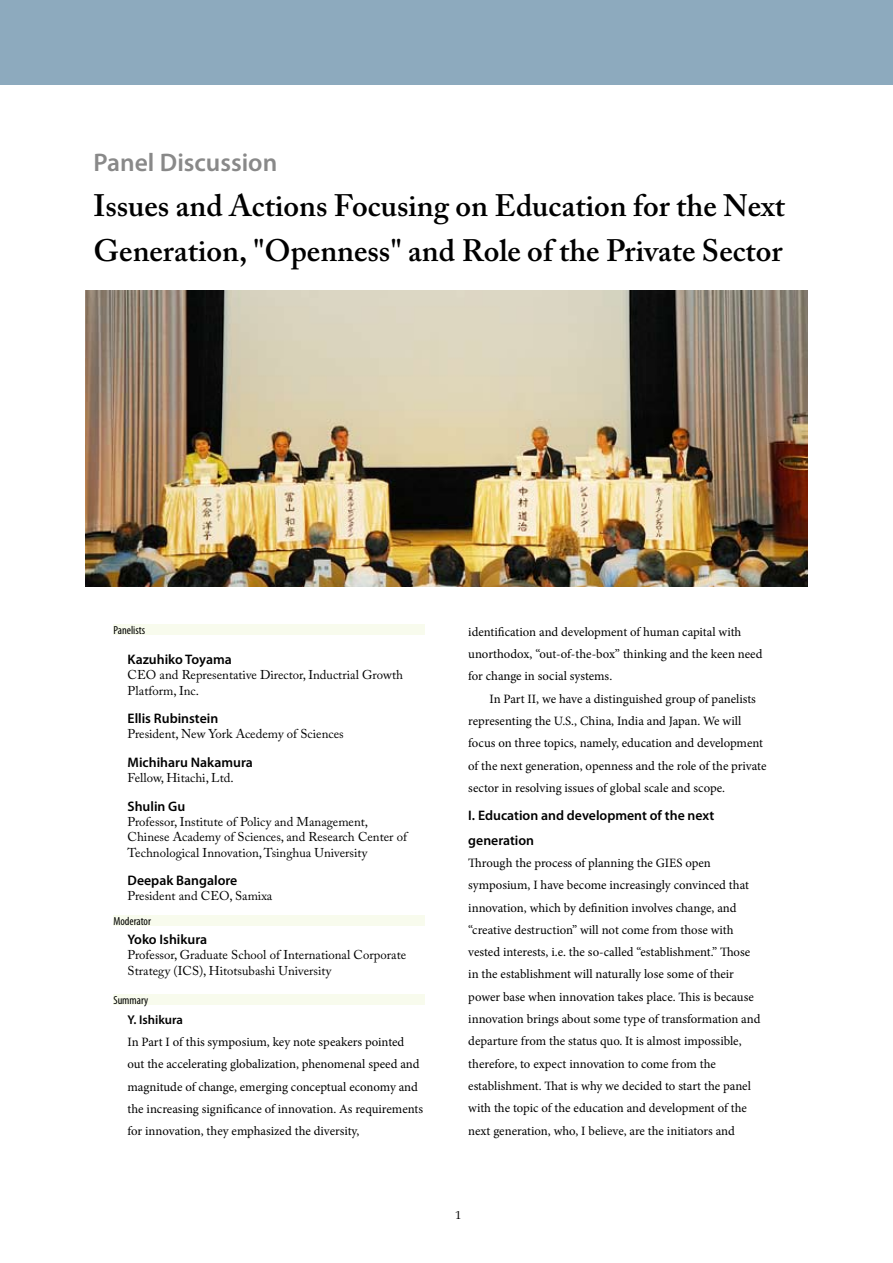
<style>
.page{position:relative;width:893px;height:1263px;background:#fff}
.page>*{position:absolute;margin:0;border:0;box-sizing:border-box;transform-origin:0 0}
.t1{font:600 30.9px/44.7px "Adobe Caslon Pro";color:#000}
.t2{font:600 25.5px "Myriad Pro";color:#898989}
.t3{font:600 13.8px/24.2px "Myriad Pro";color:#000}
.t4{font:12.75px/22.4px "Minion Pro";color:#000}
.t5{font:12.75px/15.3px "Adobe Caslon Pro";color:#000}
.t6{font:600 12.75px "Myriad Pro";color:#000}
.t7{font:condensed 11.7px "Myriad Pro";color:#000}
</style>
<div class="page">
<div style="left:0;top:0;width:893px;height:85px;background:#8daabe"></div>
<div style="left:113px;top:624px;width:312px;height:11px;background:#f8fbed"></div>
<div style="left:113px;top:916px;width:312px;height:10px;background:#f8fbed"></div>
<div style="left:113px;top:994px;width:312px;height:10px;background:#f8fbed"></div>
<img style="left:85px;top:291px;width:723px;height:296px">
<h2 class="t2" style="left:94px;top:147px;width:185px">Panel Discussion</h2>
<h1 class="t1" style="left:94px;top:183px;width:693px">Issues and Actions Focusing on Education for the Next<br>Generation, "Openness" and Role of the Private Sector</h1>
<p class="t7" style="left:113px;top:623px;width:33px">Panelists</p>
<p class="t3" style="left:128px;top:647px;width:106px">Kazuhiko Toyama</p>
<p class="t5" style="left:128px;top:667px;width:277px">CEO and Representative Director, Inductrial Growth<br>Platform, Inc.</p>
<p class="t3" style="left:128px;top:706px;width:92px">Ellis Rubinstein</p>
<p class="t5" style="left:128px;top:726px;width:218px">President, New York Acedemy of Sciences</p>
<p class="t3" style="left:128px;top:750px;width:127px">Michiharu Nakamura</p>
<p class="t5" style="left:128px;top:770px;width:108px">Fellow, Hitachi, Ltd.</p>
<p class="t3" style="left:128px;top:793px;width:59px">Shulin Gu</p>
<p class="t5" style="left:128px;top:814px;width:281px">Professor, Institute of Policy and Management,<br>Chinese Academy of Sciences, and Research Center of<br>Technological Innovation, Tsinghua University</p>
<p class="t3" style="left:128px;top:868px;width:111px">Deepak Bangalore</p>
<p class="t5" style="left:128px;top:888px;width:146px">President and CEO, Samixa</p>
<p class="t3" style="left:128px;top:927px;width:81px">Yoko Ishikura</p>
<p class="t5" style="left:128px;top:947px;width:280px">Professor, Graduate School of International Corporate<br>Strategy (ICS), Hitotsubashi University</p>
<p class="t6" style="left:128px;top:1011px;width:57px">Y. Ishikura</p>
<p class="t4" style="left:128px;top:1031px;width:297px">In Part I of this symposium, key note speakers pointed out the accelerating globalization, phenomenal speed and magnitude of change, emerging conceptual economy and the increasing significance of innovation. As requirements for innovation, they emphasized the diversity,</p>
<p class="t7" style="left:113px;top:914px;width:39px">Moderator</p>
<p class="t7" style="left:113px;top:993px;width:36px">Summary</p>
<p class="t4" style="left:468px;top:620px;width:296px">identification and development of human capital with unorthodox, “out-of-the-box” thinking and the keen need for change in social systems.</p>
<p class="t4" style="left:468px;top:687px;width:300px;text-indent:21px">In Part II, we have a distinguished group of panelists representing the U.S., China, India and Japan. We will focus on three topics, namely, education and development of the next generation, openness and the role of the private sector in resolving issues of global scale and scope.</p>
<p class="t3" style="left:468px;top:803px;width:248px">I. Education and development of the next generation</p>
<p class="t4" style="left:468px;top:852px;width:294px">Through the process of planning the GIES open symposium, I have become increasingly convinced that innovation, which by definition involves change, and “creative destruction” will not come from those with vested interests, i.e. the so-called “establishment.” Those in the establishment will naturally lose some of their power base when innovation takes place. This is because innovation brings about some type of transformation and departure from the status quo. It is almost impossible, therefore, to expect innovation to come from the establishment. That is why we decided to start the panel with the topic of the education and development of the next generation, who, I believe, are the initiators and</p>
</div>
